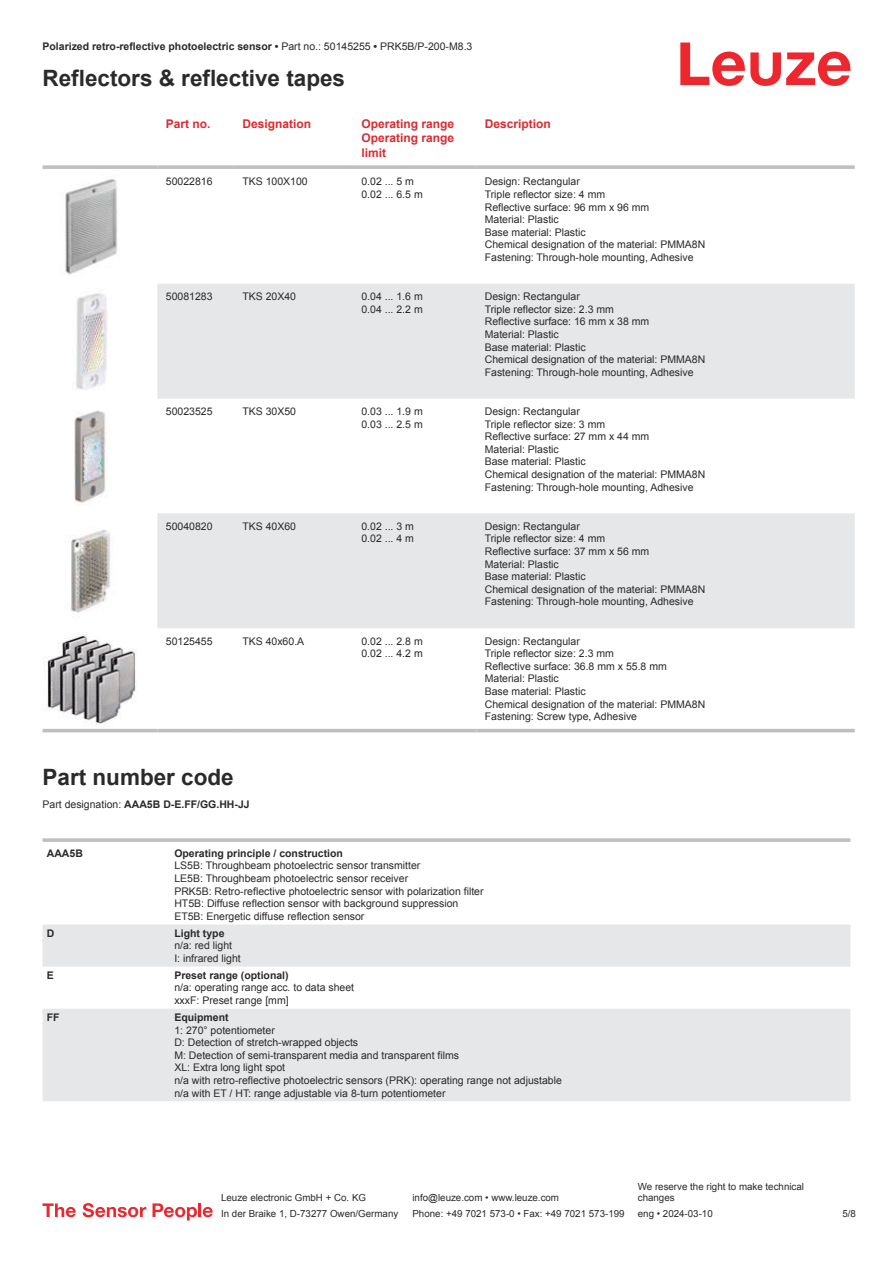
<style>
.page{position:relative;width:893px;height:1263px;background:#fff}
.page>*{position:absolute;margin:0;border:0;box-sizing:border-box;transform-origin:0 0}
.t1{font:700 22.5px "Arial";color:#2b292a}
.t2{font:700 12px/14.4px "Arial";color:#db2a30;text-align:justify}
.t3{font:10.5px/12.6px "Arial";color:#2b292a}
.t4{font:700 10.5px "Arial";color:#2b292a}
.t5{font:9.75px/11.7px "Arial";color:#2b292a}
.s1{font-weight:400}
</style>
<div class="page">
<svg style="left:680px;top:43px;width:170px;height:43px"></svg>
<svg style="left:157px;top:284px;width:698px;height:344px;fill:#e6e7e9"></svg>
<svg style="left:43px;top:165px;width:114px;height:4px"></svg>
<svg style="left:157px;top:165px;width:77px;height:4px"></svg>
<svg style="left:234px;top:165px;width:119px;height:4px"></svg>
<svg style="left:353px;top:165px;width:123px;height:4px"></svg>
<svg style="left:476px;top:165px;width:379px;height:4px;background:#c3c5c7"></svg>
<hr style="left:43px;top:729px;width:114px;height:3px;background:#bdbfc1">
<hr style="left:157px;top:729px;width:77px;height:3px;background:#bdbfc1">
<hr style="left:234px;top:729px;width:119px;height:3px;background:#bdbfc1">
<hr style="left:353px;top:729px;width:123px;height:3px;background:#bdbfc1">
<hr style="left:476px;top:729px;width:379px;height:3px;background:#bdbfc1">
<img style="left:65px;top:179px;width:53px;height:96px">
<img style="left:73px;top:293px;width:34px;height:97px">
<img style="left:74px;top:410px;width:34px;height:93px">
<img style="left:70px;top:529px;width:41px;height:84px">
<img style="left:47px;top:633px;width:90px;height:92px">
<svg style="left:43px;top:924px;width:807px;height:177px;fill:#e6e7e9"></svg>
<svg style="left:43px;top:838px;width:127px;height:4px"></svg>
<svg style="left:170px;top:838px;width:680px;height:4px;background:#c3c5c7"></svg>
<svg style="left:43px;top:1203px;width:33px;height:14px"></svg>
<svg style="left:83px;top:1203px;width:63px;height:14px"></svg>
<svg style="left:153px;top:1203px;width:44px;height:17px"></svg>
<hr style="left:198px;top:1203px;width:3px;height:14px;background:#ed272d">
<svg style="left:203px;top:1207px;width:10px;height:10px"></svg>
<p class="t4" style="left:43px;top:43px;width:431px">Polarized retro-reflective photoelectric sensor • <span class="s1">Part no.: 50145255</span> • <span class="s1">PRK5B/P-200-M8.3</span></p>
<h1 class="t1" style="left:43px;top:70px;width:304px">Reflectors &amp; reflective tapes</h1>
<p class="t2" style="left:166px;top:117px;width:46px">Part no.</p>
<p class="t2" style="left:242px;top:117px;width:70px">Designation</p>
<p class="t2" style="left:361px;top:117px;width:94px">Operating range Operating range limit</p>
<p class="t2" style="left:485px;top:117px;width:68px">Description</p>
<p class="t3" style="left:166px;top:176px;width:48px">50022816</p>
<p class="t3" style="left:242px;top:176px;width:67px">TKS 100X100</p>
<p class="t3" style="left:361px;top:176px;width:63px">0.02 ... 5 m<br>0.02 ... 6.5 m</p>
<p class="t3" style="left:485px;top:176px;width:222px">Design: Rectangular<br>Triple reflector size: 4 mm<br>Reflective surface: 96 mm x 96 mm<br>Material: Plastic<br>Base material: Plastic<br>Chemical designation of the material: PMMA8N<br>Fastening: Through-hole mounting, Adhesive</p>
<p class="t3" style="left:166px;top:291px;width:48px">50081283</p>
<p class="t3" style="left:242px;top:291px;width:55px">TKS 20X40</p>
<p class="t3" style="left:361px;top:291px;width:63px">0.04 ... 1.6 m<br>0.04 ... 2.2 m</p>
<p class="t3" style="left:485px;top:291px;width:222px">Design: Rectangular<br>Triple reflector size: 2.3 mm<br>Reflective surface: 16 mm x 38 mm<br>Material: Plastic<br>Base material: Plastic<br>Chemical designation of the material: PMMA8N<br>Fastening: Through-hole mounting, Adhesive</p>
<p class="t3" style="left:166px;top:406px;width:48px">50023525</p>
<p class="t3" style="left:242px;top:406px;width:55px">TKS 30X50</p>
<p class="t3" style="left:361px;top:406px;width:63px">0.03 ... 1.9 m<br>0.03 ... 2.5 m</p>
<p class="t3" style="left:485px;top:406px;width:222px">Design: Rectangular<br>Triple reflector size: 3 mm<br>Reflective surface: 27 mm x 44 mm<br>Material: Plastic<br>Base material: Plastic<br>Chemical designation of the material: PMMA8N<br>Fastening: Through-hole mounting, Adhesive</p>
<p class="t3" style="left:166px;top:521px;width:48px">50040820</p>
<p class="t3" style="left:242px;top:521px;width:55px">TKS 40X60</p>
<p class="t3" style="left:361px;top:521px;width:54px">0.02 ... 3 m<br>0.02 ... 4 m</p>
<p class="t3" style="left:485px;top:521px;width:222px">Design: Rectangular<br>Triple reflector size: 4 mm<br>Reflective surface: 37 mm x 56 mm<br>Material: Plastic<br>Base material: Plastic<br>Chemical designation of the material: PMMA8N<br>Fastening: Through-hole mounting, Adhesive</p>
<p class="t3" style="left:166px;top:636px;width:48px">50125455</p>
<p class="t3" style="left:242px;top:636px;width:63px">TKS 40x60.A</p>
<p class="t3" style="left:361px;top:636px;width:63px">0.02 ... 2.8 m<br>0.02 ... 4.2 m</p>
<p class="t3" style="left:485px;top:636px;width:222px">Design: Rectangular<br>Triple reflector size: 2.3 mm<br>Reflective surface: 36.8 mm x 55.8 mm<br>Material: Plastic<br>Base material: Plastic<br>Chemical designation of the material: PMMA8N<br>Fastening: Screw type, Adhesive</p>
<h1 class="t1" style="left:43px;top:769px;width:193px">Part number code</h1>
<p class="t4" style="left:43px;top:800px;width:209px"><span class="s1">Part designation:</span> AAA5B D-E.FF/GG.HH-JJ</p>
<p class="t4" style="left:47px;top:849px;width:38px">AAA5B</p>
<p class="t4" style="left:174px;top:849px;width:170px">Operating principle / construction</p>
<p class="t3" style="left:174px;top:860px;width:311px">LS5B: Throughbeam photoelectric sensor transmitter<br>LE5B: Throughbeam photoelectric sensor receiver<br>PRK5B: Retro-reflective photoelectric sensor with polarization filter HT5B: Diffuse reflection sensor with background suppression ET5B: Energetic diffuse reflection sensor</p>
<p class="t4" style="left:47px;top:929px;width:9px">D</p>
<p class="t4" style="left:174px;top:929px;width:52px">Light type</p>
<p class="t3" style="left:174px;top:940px;width:68px">n/a: red light<br>I: infrared light</p>
<p class="t4" style="left:47px;top:971px;width:9px">E</p>
<p class="t4" style="left:174px;top:971px;width:116px">Preset range (optional)</p>
<p class="t3" style="left:174px;top:982px;width:181px">n/a: operating range acc. to data sheet xxxF: Preset range [mm]</p>
<p class="t4" style="left:47px;top:1013px;width:14px">FF</p>
<p class="t4" style="left:174px;top:1013px;width:56px">Equipment</p>
<p class="t3" style="left:174px;top:1024px;width:389px">1: 270° potentiometer<br>D: Detection of stretch-wrapped objects<br>M: Detection of semi-transparent media and transparent films<br>XL: Extra long light spot<br>n/a with retro-reflective photoelectric sensors (PRK): operating range not adjustable n/a with ET / HT: range adjustable via 8-turn potentiometer</p>
<p class="t5" style="left:221px;top:1193px;width:146px">Leuze electronic GmbH + Co. KG</p>
<p class="t5" style="left:412px;top:1193px;width:148px">info@leuze.com • www.leuze.com</p>
<p class="t5" style="left:638px;top:1181px;width:168px">We reserve the right to make technical changes</p>
<p class="t5" style="left:221px;top:1209px;width:179px">In der Braike 1, D-73277 Owen/Germany</p>
<p class="t5" style="left:412px;top:1209px;width:214px">Phone: +49 7021 573-0 • Fax: +49 7021 573-199</p>
<p class="t5" style="left:638px;top:1209px;width:76px">eng • 2024-03-10</p>
<p class="t5" style="left:842px;top:1209px;width:15px">5 /8</p>
</div>
